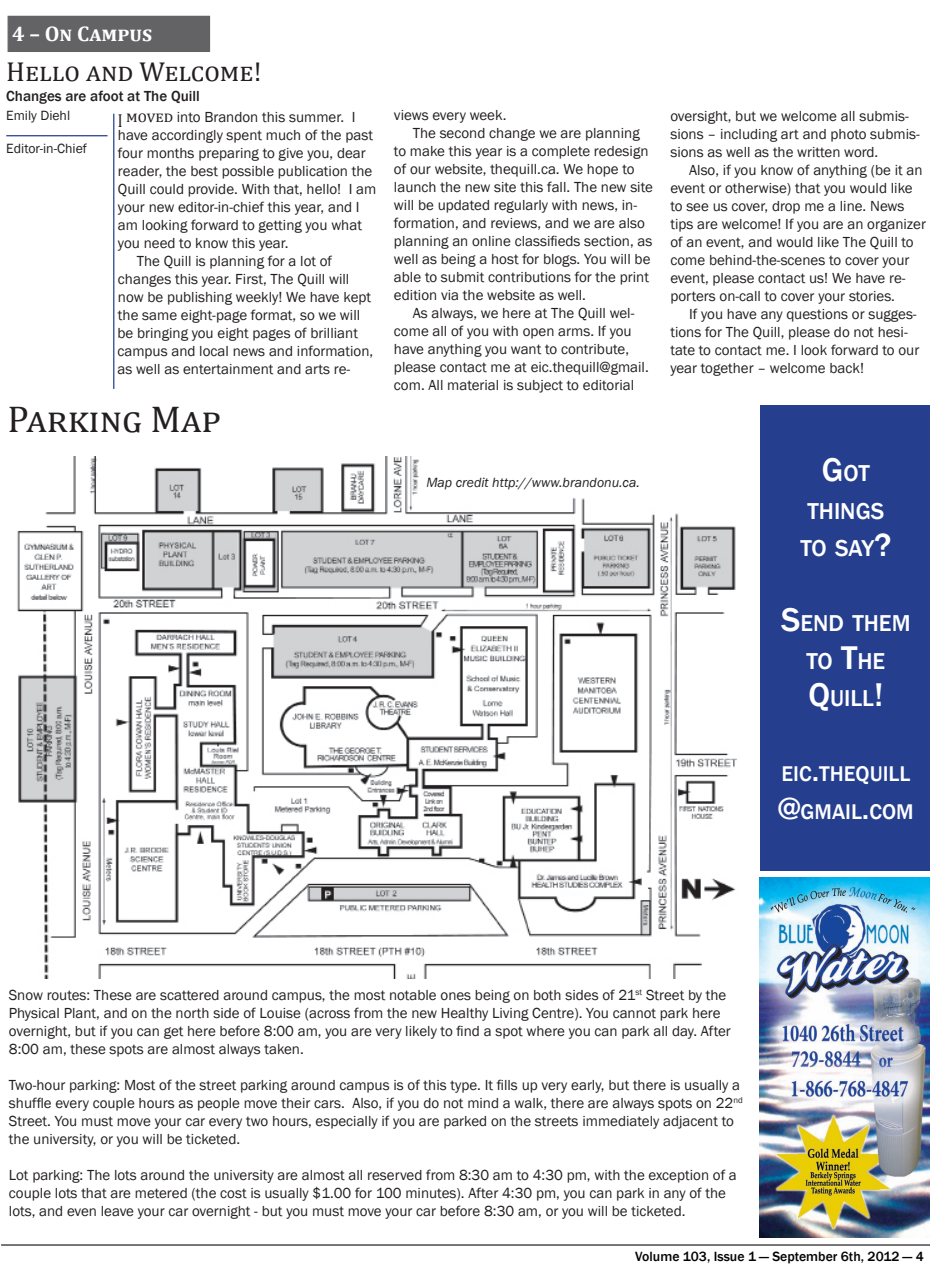
<style>
.page{position:relative;width:930px;height:1283px;background:#fff}
.page>*{position:absolute;margin:0;border:0;box-sizing:border-box;transform-origin:0 0}
.t1{font:37.5px "Cambria";color:#231f20}
.t2{font:27.5px "Cambria";color:#231f20}
.t3{font:500 23.62px/37.5px "Franklin Gothic";color:#fff;text-align:center}
.t4{font:500 21.88px/37.5px "Franklin Gothic";color:#fff}
.t5{font:700 21.25px "Cambria";color:#fff}
.t6{font:15px/18px "Franklin Gothic";color:#231f20}
.t7{font:500 15px "Franklin Gothic";color:#231f20}
.t8{font:500 13.75px "Franklin Gothic";color:#000401}
.t9{font:italic 13.75px "Franklin Gothic";color:#231f20}
.t10{font:13.75px "Franklin Gothic";color:#231f20}
.s1{font-family:"Cambria";font-size:18.75px}
.s2{font-family:"Cambria";font-size:16.25px}
.s3{font-size:33.75px}
.s4{font-size:31.25px}
</style>
<div class="page">
<div style="left:8px;top:16px;width:202px;height:36px;background:#636366"></div>
<hr style="left:1px;top:1244px;width:929px;height:1px;background:#636366">
<img style="left:759px;top:878px;width:171px;height:359px">
<img style="left:17px;top:456px;width:720px;height:522px">
<hr style="left:6px;top:135px;width:102px;height:1px;background:#253f8e">
<hr style="left:113px;top:114px;width:1px;height:275px;background:#253f8e">
<div style="left:760px;top:405px;width:170px;height:465px;background:#253f8e"></div>
<p class="t5" style="left:12px;top:21px;width:142px">4 – On Campus</p>
<p class="t2" style="left:6px;top:56px;width:257px">Hello and Welcome!</p>
<p class="t7" style="left:6px;top:86px;width:195px">Changes are afoot at The Quill</p>
<p class="t10" style="left:6px;top:107px;width:65px">Emily Diehl</p>
<p class="t10" style="left:6px;top:140px;width:82px">Editor-in-Chief</p>
<p class="t6" style="left:118px;top:108px;width:239px"><span class="s1">I</span> <span class="s2">moved</span> into Brandon this summer. I</p>
<p class="t6" style="left:118px;top:126px;width:256px">have accordingly spent much of the past</p>
<p class="t6" style="left:118px;top:144px;width:249px">four months preparing to give you, dear</p>
<p class="t6" style="left:118px;top:162px;width:256px">reader, the best possible publication the</p>
<p class="t6" style="left:118px;top:180px;width:260px">Quill could provide. With that, hello! I am</p>
<p class="t6" style="left:118px;top:198px;width:243px">your new editor-in-chief this year, and I</p>
<p class="t6" style="left:118px;top:216px;width:245px">am looking forward to getting you what</p>
<p class="t6" style="left:118px;top:234px;width:172px">you need to know this year.</p>
<p class="t6" style="left:137px;top:252px;width:197px">The Quill is planning for a lot of</p>
<p class="t6" style="left:118px;top:270px;width:233px">changes this year. First, The Quill will</p>
<p class="t6" style="left:118px;top:288px;width:255px">now be publishing weekly! We have kept</p>
<p class="t6" style="left:118px;top:306px;width:244px">the same eight-page format, so we will</p>
<p class="t6" style="left:118px;top:324px;width:242px">be bringing you eight pages of brilliant</p>
<p class="t6" style="left:118px;top:342px;width:257px">campus and local news and information,</p>
<p class="t6" style="left:118px;top:360px;width:234px">as well as entertainment and arts re-</p>
<p class="t1" style="left:8px;top:397px;width:215px">Parking Map</p>
<p class="t6" style="left:394px;top:106px;width:114px">views every week.</p>
<p class="t6" style="left:413px;top:124px;width:228px">The second change we are planning</p>
<p class="t6" style="left:394px;top:142px;width:256px">to make this year is a complete redesign</p>
<p class="t6" style="left:394px;top:160px;width:242px">of our website, thequill.ca. We hope to</p>
<p class="t6" style="left:394px;top:178px;width:260px">launch the new site this fall. The new site</p>
<p class="t6" style="left:394px;top:196px;width:245px">will be updated regularly with news, in-</p>
<p class="t6" style="left:394px;top:214px;width:252px">formation, and reviews, and we are also</p>
<p class="t6" style="left:394px;top:232px;width:260px">planning an online classifieds section, as</p>
<p class="t6" style="left:394px;top:250px;width:258px">well as being a host for blogs. You will be</p>
<p class="t6" style="left:394px;top:268px;width:256px">able to submit contributions for the print</p>
<p class="t6" style="left:394px;top:286px;width:194px">edition via the website as well.</p>
<p class="t6" style="left:413px;top:304px;width:223px">As always, we here at The Quill wel-</p>
<p class="t6" style="left:394px;top:322px;width:239px">come all of you with open arms. If you</p>
<p class="t6" style="left:394px;top:340px;width:237px">have anything you want to contribute,</p>
<p class="t6" style="left:394px;top:358px;width:256px">please contact me at eic.thequill@gmail.</p>
<p class="t6" style="left:394px;top:376px;width:242px">com. All material is subject to editorial</p>
<p class="t6" style="left:670px;top:107px;width:240px">oversight, but we welcome all submis-</p>
<p class="t6" style="left:670px;top:125px;width:251px">sions – including art and photo submis-</p>
<p class="t6" style="left:670px;top:143px;width:209px">sions as well as the written word.</p>
<p class="t6" style="left:689px;top:161px;width:235px">Also, if you know of anything (be it an</p>
<p class="t6" style="left:670px;top:179px;width:244px">event or otherwise) that you would like</p>
<p class="t6" style="left:670px;top:197px;width:235px">to see us cover, drop me a line. News</p>
<p class="t6" style="left:670px;top:215px;width:257px">tips are welcome! If you are an organizer</p>
<p class="t6" style="left:670px;top:233px;width:245px">of an event, and would like The Quill to</p>
<p class="t6" style="left:670px;top:251px;width:240px">come behind-the-scenes to cover your</p>
<p class="t6" style="left:670px;top:269px;width:237px">event, please contact us! We have re-</p>
<p class="t6" style="left:670px;top:287px;width:226px">porters on-call to cover your stories.</p>
<p class="t6" style="left:689px;top:305px;width:229px">If you have any questions or sugges-</p>
<p class="t6" style="left:670px;top:323px;width:239px">tions for The Quill, please do not hesi-</p>
<p class="t6" style="left:670px;top:341px;width:250px">tate to contact me. I look forward to our</p>
<p class="t6" style="left:670px;top:359px;width:195px">year together – welcome back!</p>
<p class="t9" style="left:426px;top:474px;width:215px">Map credit http://www.brandonu.ca.</p>
<p class="t3" style="left:800px;top:454px;width:92px"><span class="s3">G</span>OT<br>THINGS<br>TO SAY<span class="s3">?</span></p>
<p class="t3" style="left:781px;top:604px;width:131px"><span class="s3">S</span>END THEM<br>TO <span class="s3">T</span>HE<br><span class="s3">Q</span>UILL<span class="s3">!</span></p>
<p class="t4" style="left:778px;top:755px;width:137px">EIC<span class="s4">.</span>THEQUILL <span class="s4">@</span>GMAIL<span class="s4">.</span>COM</p>
<p class="t6" style="left:9px;top:986px;width:723px">Snow routes: These are scattered around campus, the most notable ones being on both sides of 21<sup>st</sup> Street by the Physical Plant, and on the north side of Louise (across from the new Healthy Living Centre). You cannot park here overnight, but if you can get here before 8:00 am, you are very likely to find a spot where you can park all day. After 8:00 am, these spots are almost always taken.</p>
<p class="t6" style="left:9px;top:1076px;width:735px">Two-hour parking: Most of the street parking around campus is of this type. It fills up very early, but there is usually a shuffle every couple hours as people move their cars. Also, if you do not mind a walk, there are always spots on 22<sup>nd </sup>Street. You must move your car every two hours, especially if you are parked on the streets immediately adjacent to the university, or you will be ticketed.</p>
<p class="t6" style="left:9px;top:1166px;width:729px">Lot parking: The lots around the university are almost all reserved from 8:30 am to 4:30 pm, with the exception of a couple lots that are metered (the cost is usually $1.00 for 100 minutes). After 4:30 pm, you can park in any of the lots, and even leave your car overnight - but you must move your car before 8:30 am, or you will be ticketed.</p>
<p class="t8" style="left:635px;top:1248px;width:290px">Volume 103, Issue 1 — September 6th, 2012 — 4</p>
</div>
